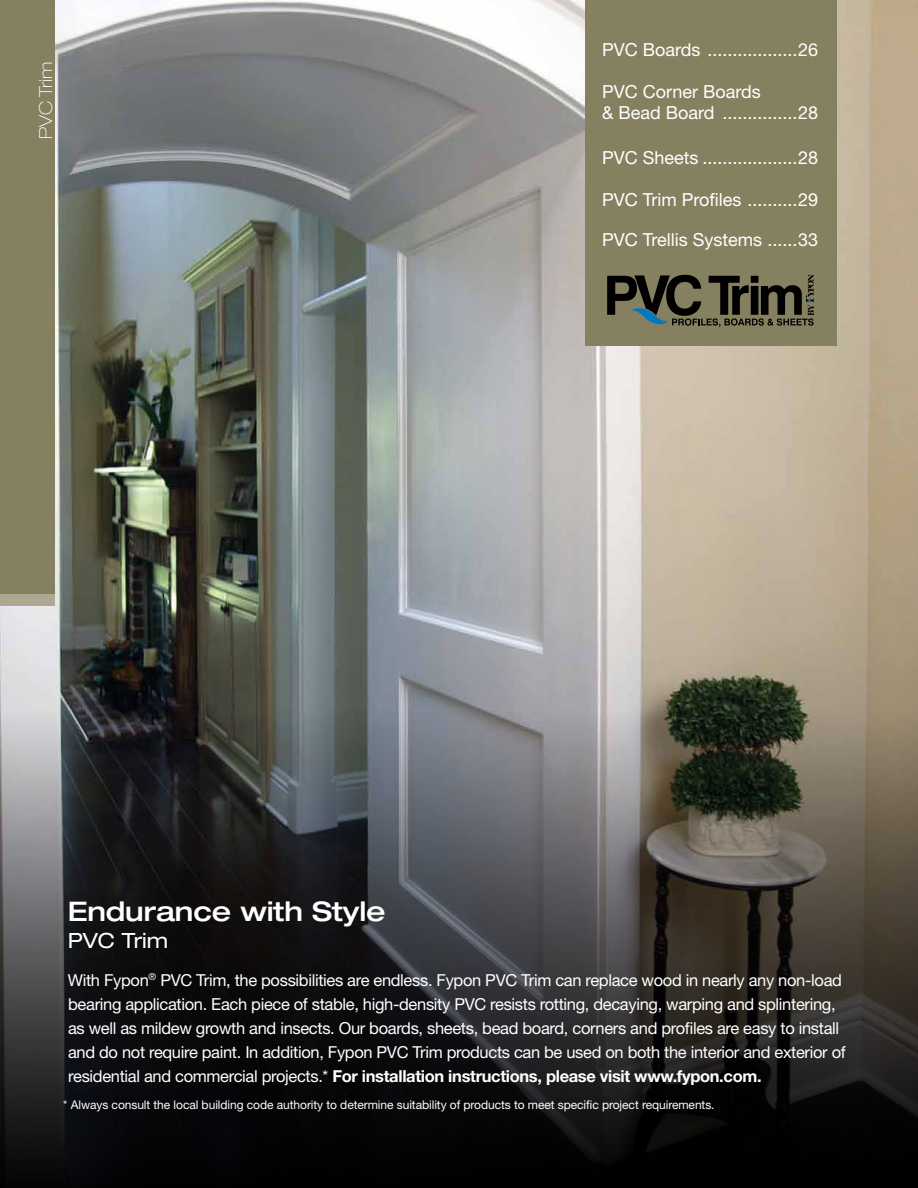
<style>
.page{position:relative;width:918px;height:1188px;background:#fff}
.page>*{position:absolute;margin:0;border:0;box-sizing:border-box;transform-origin:0 0}
.t1{font:500 expanded 27px "Helvetica Neue LT Std";letter-spacing:-.005em;color:#fff}
.t2{font:expanded 21px "Helvetica Neue LT Std";letter-spacing:-.005em;color:#fff}
.t3{font:18px/21px "Helvetica Neue LT Std";color:#fff}
.t4{font:100 expanded 18px "Helvetica Neue LT Std";color:#fff}
.t5{font:16.5px/24px "Helvetica Neue LT Std";letter-spacing:-.02em;color:#fff}
.t6{font:12px "Helvetica Neue LT Std";letter-spacing:-.005em;color:#fff}
.s1{font-weight:700}
</style>
<div class="page">
<img style="left:0;top:0;width:918px;height:711px">
<svg style="left:0;top:711px;width:918px;height:477px;background:#323131"></svg>
<div style="left:585px;top:0;width:252px;height:346px;background:#858060"></div>
<div style="left:0;top:594px;width:54px;height:12px;background:#ada892"></div>
<div style="left:0;top:0;width:54px;height:594px;background:#858060"></div>
<svg style="left:607px;top:275px;width:207px;height:52px"></svg>
<p class="t4" style="left:35px;top:139px;width:80px;rotate:-90deg">PVC Trim</p>
<p class="t3" style="left:602px;top:38px;width:217px">PVC Boards ..................26</p>
<p class="t3" style="left:602px;top:80px;width:217px">PVC Corner Boards<br>&amp; Bead Board ...............28</p>
<p class="t3" style="left:602px;top:146px;width:217px">PVC Sheets ...................28</p>
<p class="t3" style="left:602px;top:188px;width:217px">PVC Trim Profiles ..........29</p>
<p class="t3" style="left:602px;top:229px;width:217px">PVC Trellis Systems ......33</p>
<h1 class="t1" style="left:68px;top:895px;width:319px">Endurance with Style</h1>
<p class="t2" style="left:68px;top:928px;width:102px">PVC Trim</p>
<p class="t5" style="left:68px;top:968px;width:779px">With Fypon<sup>®</sup> PVC Trim, the possibilities are endless. Fypon PVC Trim can replace wood in nearly any non-load bearing application. Each piece of stable, high-density PVC resists rotting, decaying, warping and splintering, as well as mildew growth and insects. Our boards, sheets, bead board, corners and profiles are easy to install and do not require paint. In addition, Fypon PVC Trim products can be used on both the interior and exterior of residential and commercial projects.* <span class="s1">For installation instructions, please visit www.fypon.com.</span></p>
<p class="t6" style="left:63px;top:1098px;width:653px">* Always consult the local building code authority to determine suitability of products to meet specific project requirements.</p>
</div>
